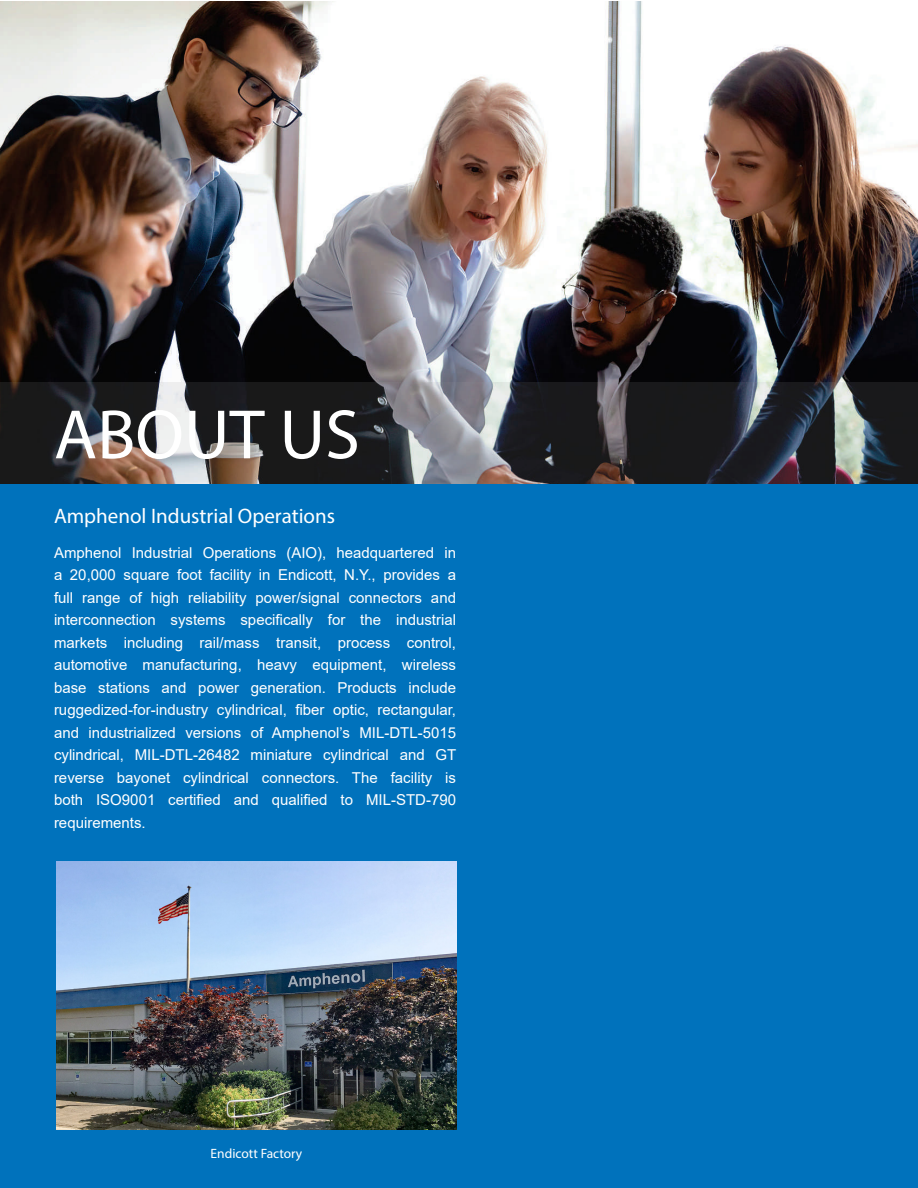
<style>
.page{position:relative;width:918px;height:1188px;background:#fff}
.page>*{position:absolute;margin:0;border:0;box-sizing:border-box;transform-origin:0 0}
.t1{font:70.5px "Myriad Pro";color:#fff}
.t2{font:21px "Myriad Pro";color:#fff}
.t3{font:15px/22.5px "Arial";color:#fff;text-align:justify}
.t4{font:13.5px "Myriad Pro";color:#fff}
</style>
<div class="page">
<img style="left:0;top:2px;width:918px;height:380px">
<div style="left:0;top:484px;width:918px;height:704px;background:#0072bc"></div>
<img style="left:0;top:382px;width:918px;height:102px">
<img style="left:57px;top:862px;width:399px;height:268px">
<h1 class="t1" style="left:54px;top:391px;width:307px">ABOUT US</h1>
<h2 class="t2" style="left:54px;top:503px;width:283px">Amphenol Industrial Operations</h2>
<p class="t3" style="left:54px;top:541px;width:404px">Amphenol Industrial Operations (AIO), headquartered in a 20,000 square foot facility in Endicott, N.Y., provides a full range of high reliability power/signal connectors and interconnection systems specifically for the industrial markets including rail/mass transit, process control, automotive manufacturing, heavy equipment, wireless base stations and power generation. Products include ruggedized-for-industry cylindrical, fiber optic, rectangular, and industrialized versions of Amphenol’s MIL-DTL-5015 cylindrical, MIL-DTL-26482 miniature cylindrical and GT reverse bayonet cylindrical connectors. The facility is both ISO9001 certified and qualified to MIL-STD-790 requirements.</p>
<p class="t4" style="left:211px;top:1145px;width:93px">Endicott Factory</p>
</div>
